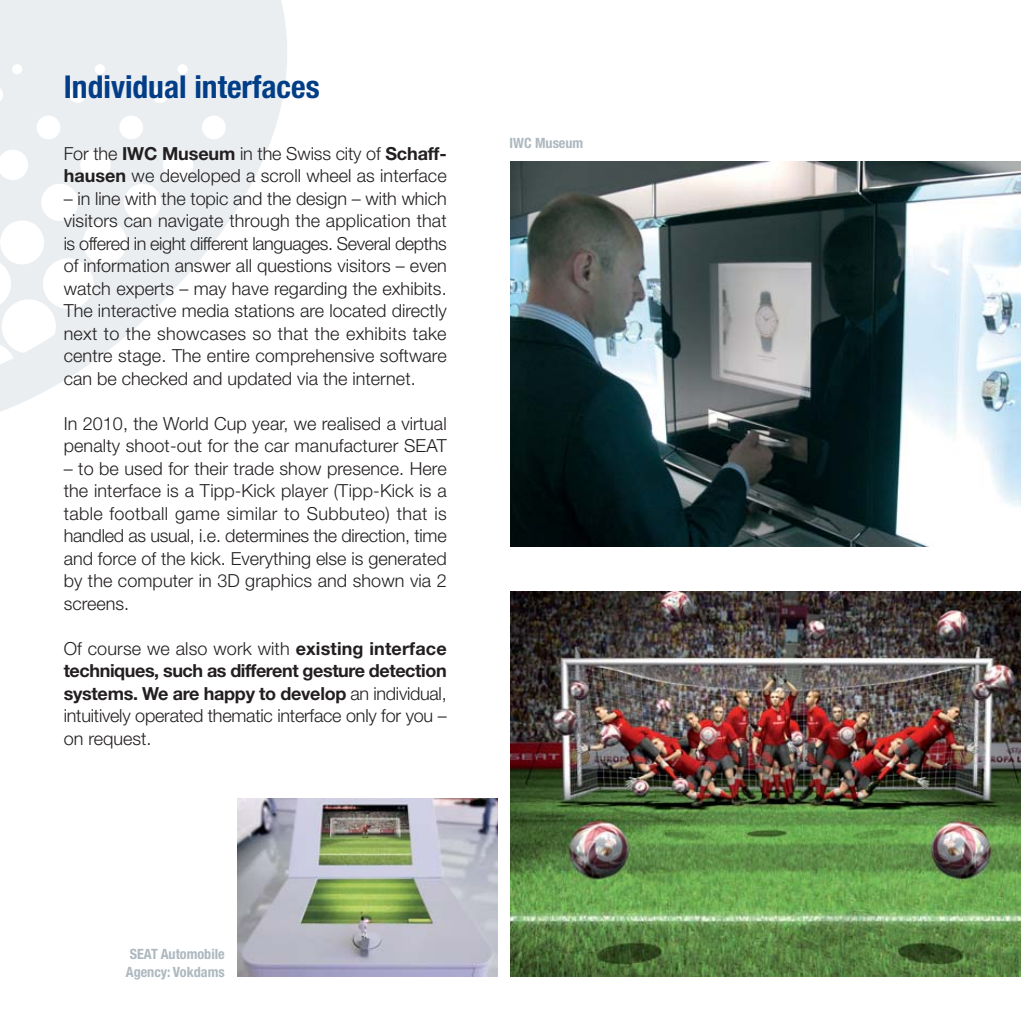
<style>
.page{position:relative;width:1021px;height:1021px;background:#fff}
.page>*{position:absolute;margin:0;border:0;box-sizing:border-box;transform-origin:0 0}
.t1{font:700 condensed 31.5px "Helvetica Neue";color:#023e88}
.t2{font:300 18px/22.5px "Helvetica Neue";letter-spacing:.005em;color:#231f20;text-align:justify}
.t3{font:700 condensed 14.17px/18px "Helvetica Neue";color:#adb8bf}
.s1{font-weight:700}
</style>
<div class="page">
<svg style="left:0;top:0;width:287px;height:412px"></svg>
<img style="left:510px;top:161px;width:510px;height:385px">
<img style="left:510px;top:591px;width:510px;height:385px">
<img style="left:237px;top:798px;width:260px;height:178px">
<h1 class="t1" style="left:64px;top:76px;width:257px">Individual interfaces</h1>
<p class="t2" style="left:64px;top:144px;width:384px">For the <span class="s1">IWC Museum</span> in the Swiss city of <span class="s1">Schaff&shy;hausen</span> we developed a scroll wheel as interface</p>
<p class="t2" style="left:64px;top:189px;width:384px">– in line with the topic and the design – with which visitors can navigate through the application that is offered in eight different languages. Several depths of information answer all questions visitors – even watch experts – may have regarding the exhibits.<br>The interactive media stations are located directly next to the showcases so that the exhibits take centre stage. The entire comprehensive software can be checked and updated via the internet.</p>
<p class="t2" style="left:64px;top:414px;width:384px">In 2010, the World Cup year, we realised a virtual penalty shoot-out for the car manufacturer SEAT</p>
<p class="t2" style="left:64px;top:459px;width:384px">– to be used for their trade show presence. Here the interface is a Tipp-Kick player (Tipp-Kick is a table football game similar to Subbuteo) that is handled as usual, i.e. determines the direction, time and force of the kick. Everything else is generated by the computer in 3D graphics and shown via 2 screens.</p>
<p class="t2" style="left:64px;top:639px;width:384px">Of course we also work with <span class="s1">existing interface techniques, such as different gesture detection systems. We are happy to develop</span> an individual, intuitively operated thematic interface only for you – on request.</p>
<p class="t3" style="left:509px;top:135px;width:75px">IWC Museum</p>
<p class="t3" style="left:126px;top:946px;width:100px">SEAT Automobile<br>Agency: Vokdams</p>
</div>
